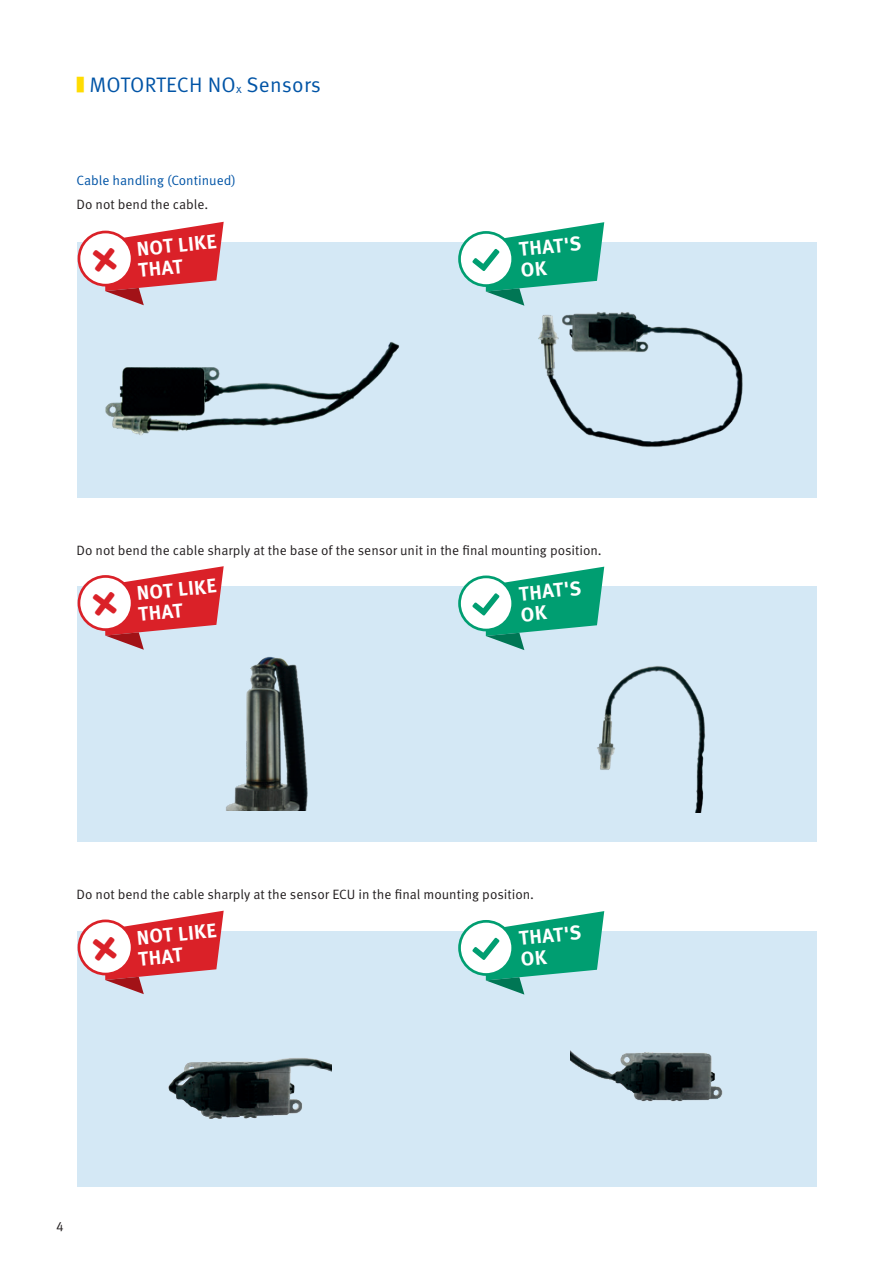
<style>
.page{position:relative;width:893px;height:1263px;background:#fff}
.page>*{position:absolute;margin:0;border:0;box-sizing:border-box;transform-origin:0 0}
.t1{font:21px "Meta Pro Norm";letter-spacing:.01em;color:#0154a6}
.t2{font:700 19.8px/21px "Meta Pro";color:#fff}
._2020_-_05_-_Fließte{font:13.5px "Meta Pro Norm";color:#231f20}
._2020_-_05_-_Zwische{font:13.5px "Meta Pro Norm";color:#0154a6}
.s1{color:#ffdc01}
.s2{font-size:12.3px}
</style>
<div class="page">
<div style="left:77px;top:931px;width:739px;height:255px;background:#d4e8f5"></div>
<div style="left:77px;top:587px;width:739px;height:255px;background:#d4e8f5"></div>
<img style="left:226px;top:656px;width:82px;height:154px">
<img style="left:597px;top:666px;width:109px;height:146px">
<img style="left:168px;top:1058px;width:164px;height:61px">
<img style="left:571px;top:1051px;width:152px;height:51px">
<div style="left:77px;top:242px;width:739px;height:255px;background:#d4e8f5"></div>
<img style="left:105px;top:341px;width:295px;height:95px">
<img style="left:538px;top:312px;width:205px;height:135px">
<svg style="left:79px;top:232px;width:53px;height:53px"></svg>
<div style="left:78px;top:231px;width:55px;height:55px;border:3px solid #da2128;border-radius:50%"></div>
<svg style="left:459px;top:232px;width:54px;height:54px"></svg>
<div style="left:458px;top:231px;width:56px;height:56px;border:3px solid #009e71;border-radius:50%"></div>
<svg style="left:472px;top:222px;width:132px;height:84px"></svg>
<svg style="left:79px;top:576px;width:53px;height:54px"></svg>
<div style="left:78px;top:575px;width:55px;height:56px;border:3px solid #da2128;border-radius:50%"></div>
<svg style="left:79px;top:921px;width:53px;height:53px"></svg>
<div style="left:78px;top:919px;width:55px;height:56px;border:3px solid #da2128;border-radius:50%"></div>
<svg style="left:459px;top:577px;width:54px;height:53px"></svg>
<div style="left:458px;top:575px;width:56px;height:56px;border:3px solid #009e71;border-radius:50%"></div>
<svg style="left:472px;top:567px;width:132px;height:83px"></svg>
<svg style="left:459px;top:921px;width:54px;height:53px"></svg>
<div style="left:458px;top:920px;width:56px;height:56px;border:3px solid #009e71;border-radius:50%"></div>
<svg style="left:472px;top:911px;width:132px;height:83px"></svg>
<svg style="left:92px;top:222px;width:132px;height:83px"></svg>
<svg style="left:92px;top:566px;width:132px;height:84px"></svg>
<svg style="left:92px;top:911px;width:132px;height:83px"></svg>
<h1 class="t1" style="left:77px;top:69px;width:246px"><span class="s1">■</span> MOTORTECH NO<span class="s2">x</span> Sensors</h1>
<p class="_2020_-_05_-_Zwische" style="left:77px;top:170px;width:161px">Cable handling (Continued)</p>
<p class="_2020_-_05_-_Fließte" style="left:77px;top:194px;width:133px">Do not bend the cable.</p>
<p class="t2" style="left:135px;top:238px;width:82px;rotate:-6deg">NOT LIKE<br>THAT</p>
<p class="t2" style="left:517px;top:238px;width:65px;rotate:-6deg">THAT'S<br>OK</p>
<p class="_2020_-_05_-_Fließte" style="left:77px;top:540px;width:527px">Do not bend the cable sharply at the base of the sensor unit in the final mounting position.</p>
<p class="t2" style="left:135px;top:582px;width:82px;rotate:-6deg">NOT LIKE<br>THAT</p>
<p class="t2" style="left:517px;top:582px;width:65px;rotate:-6deg">THAT'S<br>OK</p>
<p class="_2020_-_05_-_Fließte" style="left:77px;top:884px;width:459px">Do not bend the cable sharply at the sensor ECU in the final mounting position.</p>
<p class="t2" style="left:135px;top:926px;width:82px;rotate:-6deg">NOT LIKE<br>THAT</p>
<p class="t2" style="left:517px;top:927px;width:65px;rotate:-6deg">THAT'S<br>OK</p>
<p class="_2020_-_05_-_Fließte" style="left:56px;top:1216px;width:9px">4</p>
</div>
